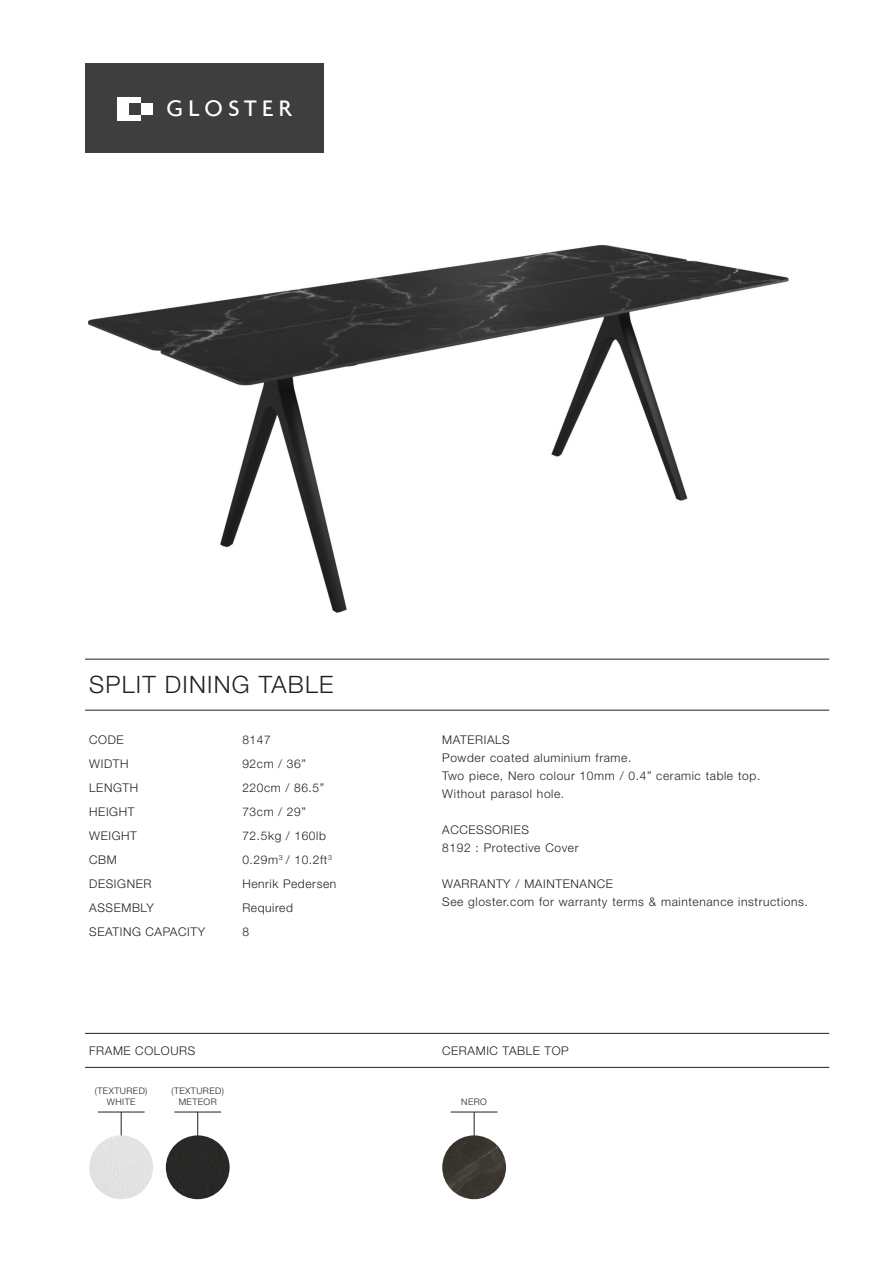
<style>
.page{position:relative;width:893px;height:1263px;background:#fff}
.page>*{position:absolute;margin:0;border:0;box-sizing:border-box;transform-origin:0 0}
.t1{font:500 24.3px "Agenda";letter-spacing:.225em;color:#fff}
.t2{font:300 24px "Helvetica Neue LT Std";letter-spacing:.05em;color:#231f20}
.t3{font:300 12px/24px "Helvetica Neue LT Std";letter-spacing:.05em;color:#231f20}
.t4{font:300 9px/10.8px "Helvetica Neue LT Std";letter-spacing:.05em;color:#231f20;text-align:center}
</style>
<div class="page">
<img style="left:88px;top:246px;width:700px;height:367px">
<hr style="left:85px;top:659px;width:744px;height:1px;background:#231f20">
<hr style="left:85px;top:710px;width:744px;height:1px;background:#231f20">
<hr style="left:85px;top:1067px;width:744px;height:1px;background:#231f20">
<hr style="left:85px;top:1033px;width:744px;height:1px;background:#231f20">
<div style="left:85px;top:64px;width:238px;height:89px;background:#3e3e3f"></div>
<svg style="left:474px;top:1113px;width:1px;height:22px"></svg>
<img style="left:442px;top:1135px;width:64px;height:64px;border-radius:50%">
<hr style="left:451px;top:1112px;width:46px;height:1px;background:#231f20">
<svg style="left:121px;top:1113px;width:1px;height:22px"></svg>
<div style="left:89px;top:1135px;width:64px;height:64px;background:#e3e2e2;border-radius:50%"></div>
<hr style="left:98px;top:1112px;width:47px;height:1px;background:#231f20">
<svg style="left:197px;top:1113px;width:1px;height:22px"></svg>
<div style="left:166px;top:1135px;width:64px;height:64px;background:#292826;border-radius:50%"></div>
<hr style="left:174px;top:1112px;width:47px;height:1px;background:#231f20">
<img style="left:117px;top:97px;width:35px;height:23px">
<h1 class="t1" style="left:166px;top:94px;width:126px">GLOSTER</h1>
<h2 class="t2" style="left:89px;top:676px;width:246px">SPLIT DINING TABLE</h2>
<p class="t3" style="left:89px;top:729px;width:117px">CODE<br>WIDTH<br>LENGTH<br>HEIGHT<br>WEIGHT<br>CBM<br>DESIGNER<br>ASSEMBLY<br>SEATING CAPACITY</p>
<p class="t3" style="left:242px;top:729px;width:95px">8147<br>92cm / 36”<br>220cm / 86.5”<br>73cm / 29”<br>72.5kg / 160lb<br>0.29m<sup>3</sup> / 10.2ft<sup>3<br></sup>Henrik Pedersen<br>Required<br>8</p>
<p class="t3" style="left:442px;top:732px;width:320px;line-height:18px">MATERIALS<br>Powder coated aluminium frame.<br>Two piece, Nero colour 10mm / 0.4” ceramic table top.<br>Without parasol hole.</p>
<p class="t3" style="left:442px;top:822px;width:138px;line-height:18px">ACCESSORIES<br>8192 : Protective Cover</p>
<p class="t3" style="left:442px;top:876px;width:367px;line-height:18px">WARRANTY / MAINTENANCE<br>See gloster.com for warranty terms &amp; maintenance instructions.</p>
<p class="t3" style="left:89px;top:1039px;width:108px">FRAME COLOURS</p>
<p class="t3" style="left:442px;top:1039px;width:128px">CERAMIC TABLE TOP</p>
<p class="t4" style="left:95px;top:1087px;width:54px">(TEXTURED)<br>WHITE</p>
<p class="t4" style="left:171px;top:1087px;width:54px">(TEXTURED)<br>METEOR</p>
<p class="t4" style="left:461px;top:1097px;width:27px">NERO</p>
</div>
